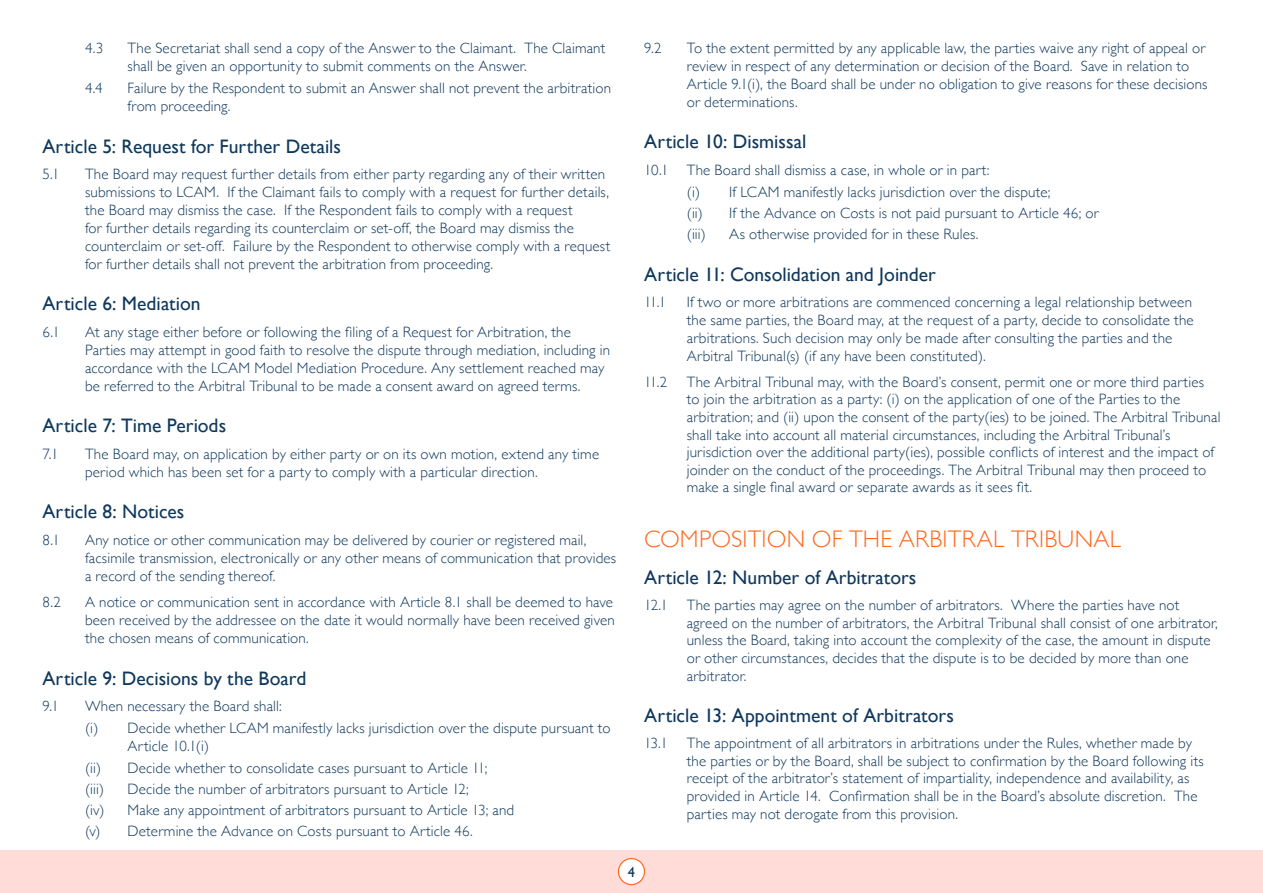
<style>
.page{position:relative;width:1263px;height:893px;background:#fff}
.page>*{position:absolute;margin:0;border:0;box-sizing:border-box;transform-origin:0 0}
.t1{font:300 24px "Gill Sans";letter-spacing:.01em;color:#ff681e}
.t2{font:19.5px "Gill Sans";color:#0f385c}
.t3{font:300 15px/18px "Gill Sans";letter-spacing:.01em;color:#0f385c}
.t4{font:14.4px "Gill Sans";color:#0f385c}
</style>
<div class="page">
<div style="left:0;top:850px;width:1263px;height:43px;background:#ffdcd7"></div>
<div style="left:618px;top:858px;width:26px;height:27px;background:#fff;border-radius:50%"></div>
<div style="left:618px;top:858px;width:27px;height:27px;border:1px solid #ff681e;border-radius:50%"></div>
<p class="t3" style="left:85px;top:38px;width:20px">4.3</p>
<p class="t3" style="left:128px;top:38px;width:479px">The Secretariat shall send a copy of the Answer to the Claimant. The Claimant shall be given an opportunity to submit comments on the Answer.</p>
<p class="t3" style="left:85px;top:79px;width:19px">4.4</p>
<p class="t3" style="left:128px;top:79px;width:485px">Failure by the Respondent to submit an Answer shall not prevent the arbitration from proceeding.</p>
<h2 class="t2" style="left:43px;top:134px;width:300px">Article 5: Request for Further Details</h2>
<p class="t3" style="left:43px;top:164px;width:19px">5.1</p>
<p class="t3" style="left:85px;top:164px;width:527px">The Board may request further details from either party regarding any of their written submissions to LCAM. If the Claimant fails to comply with a request for further details, the Board may dismiss the case. If the Respondent fails to comply with a request<br>for further details regarding its counterclaim or set-off, the Board may dismiss the counterclaim or set-off. Failure by the Respondent to otherwise comply with a request for further details shall not prevent the arbitration from proceeding.</p>
<h2 class="t2" style="left:43px;top:292px;width:160px">Article 6: Mediation</h2>
<p class="t3" style="left:43px;top:322px;width:19px">6.1</p>
<p class="t3" style="left:85px;top:322px;width:526px">At any stage either before or following the filing of a Request for Arbitration, the Parties may attempt in good faith to resolve the dispute through mediation, including in accordance with the LCAM Model Mediation Procedure. Any settlement reached may be referred to the Arbitral Tribunal to be made a consent award on agreed terms.</p>
<h2 class="t2" style="left:43px;top:414px;width:185px">Article 7: Time Periods</h2>
<p class="t3" style="left:43px;top:444px;width:18px">7.1</p>
<p class="t3" style="left:85px;top:444px;width:516px">The Board may, on application by either party or on its own motion, extend any time period which has been set for a party to comply with a particular direction.</p>
<h2 class="t2" style="left:43px;top:500px;width:143px">Article 8: Notices</h2>
<p class="t3" style="left:43px;top:530px;width:19px">8.1</p>
<p class="t3" style="left:85px;top:530px;width:533px">Any notice or other communication may be delivered by courier or registered mail, facsimile transmission, electronically or any other means of communication that provides a record of the sending thereof.</p>
<p class="t3" style="left:43px;top:593px;width:20px">8.2</p>
<p class="t3" style="left:85px;top:593px;width:531px;text-align:justify">A notice or communication sent in accordance with Article 8.1 shall be deemed to have been received by the addressee on the date it would normally have been received given the chosen means of communication.</p>
<h2 class="t2" style="left:43px;top:667px;width:265px">Article 9: Decisions by the Board</h2>
<p class="t3" style="left:43px;top:697px;width:18px">9.1</p>
<p class="t3" style="left:85px;top:694px;width:527px;line-height:22.2px">When necessary the Board shall:<br>(i) Decide whether LCAM manifestly lacks jurisdiction over the dispute pursuant to</p>
<p class="t3" style="left:85px;top:735px;width:404px;line-height:21.1px;text-indent:43px">Article 10.1(i)<br>(ii) Decide whether to consolidate cases pursuant to Article 11; (iii)</p>
<p class="t3" style="left:85px;top:778px;width:431px;line-height:21.1px;text-indent:43px">Decide the number of arbitrators pursuant to Article 12;<br>(iv) Make any appointment of arbitrators pursuant to Article 13; and (v) Determine the Advance on Costs pursuant to Article 46.</p>
<p class="t3" style="left:644px;top:38px;width:19px">9.2</p>
<p class="t3" style="left:687px;top:38px;width:522px">To the extent permitted by any applicable law, the parties waive any right of appeal or review in respect of any determination or decision of the Board. Save in relation to Article 9.1(i), the Board shall be under no obligation to give reasons for these decisions or determinations.</p>
<h2 class="t2" style="left:644px;top:130px;width:164px">Article 10: Dismissal</h2>
<p class="t3" style="left:687px;top:158px;width:413px;line-height:21.6px;text-indent:-43px">10.1 The Board shall dismiss a case, in whole or in part:<br>(i) If LCAM manifestly lacks jurisdiction over the dispute;<br>(ii) If the Advance on Costs is not paid pursuant to Article 46; or (iii)</p>
<p class="t3" style="left:729px;top:225px;width:249px">As otherwise provided for in these Rules.</p>
<h2 class="t2" style="left:644px;top:263px;width:293px">Article 11: Consolidation and Joinder</h2>
<p class="t3" style="left:644px;top:293px;width:24px">11.1</p>
<p class="t3" style="left:687px;top:293px;width:508px">If two or more arbitrations are commenced concerning a legal relationship between the same parties, the Board may, at the request of a party, decide to consolidate the arbitrations. Such decision may only be made after consulting the parties and the Arbitral Tribunal(s) (if any have been constituted).</p>
<p class="t3" style="left:644px;top:372px;width:25px">11.2</p>
<p class="t3" style="left:687px;top:372px;width:535px">The Arbitral Tribunal may, with the Board’s consent, permit one or more third parties<br>to join the arbitration as a party: (i) on the application of one of the Parties to the arbitration; and (ii) upon the consent of the party(ies) to be joined. The Arbitral Tribunal shall take into account all material circumstances, including the Arbitral Tribunal’s jurisdiction over the additional party(ies), possible conflicts of interest and the impact of joinder on the conduct of the proceedings. The Arbitral Tribunal may then proceed to make a single final award or separate awards as it sees fit.</p>
<h1 class="t1" style="left:644px;top:521px;width:478px">COMPOSITION OF THE ARBITRAL TRIBUNAL</h1>
<h2 class="t2" style="left:644px;top:565px;width:274px">Article 12: Number of Arbitrators</h2>
<p class="t3" style="left:687px;top:596px;width:533px;text-indent:-43px">12.1 The parties may agree on the number of arbitrators. Where the parties have not agreed on the number of arbitrators, the Arbitral Tribunal shall consist of one arbitrator, unless the Board, taking into account the complexity of the case, the amount in dispute or other circumstances, decides that the dispute is to be decided by more than one arbitrator.</p>
<h2 class="t2" style="left:644px;top:704px;width:311px">Article 13: Appointment of Arbitrators</h2>
<p class="t3" style="left:644px;top:733px;width:25px">13.1</p>
<p class="t3" style="left:687px;top:734px;width:519px">The appointment of all arbitrators in arbitrations under the Rules, whether made by the parties or by the Board, shall be subject to confirmation by the Board following its receipt of the arbitrator’s statement of impartiality, independence and availability, as provided in Article 14. Confirmation shall be in the Board’s absolute discretion. The parties may not derogate from this provision.</p>
<p class="t4" style="left:628px;top:863px;width:9px">4</p>
</div>
